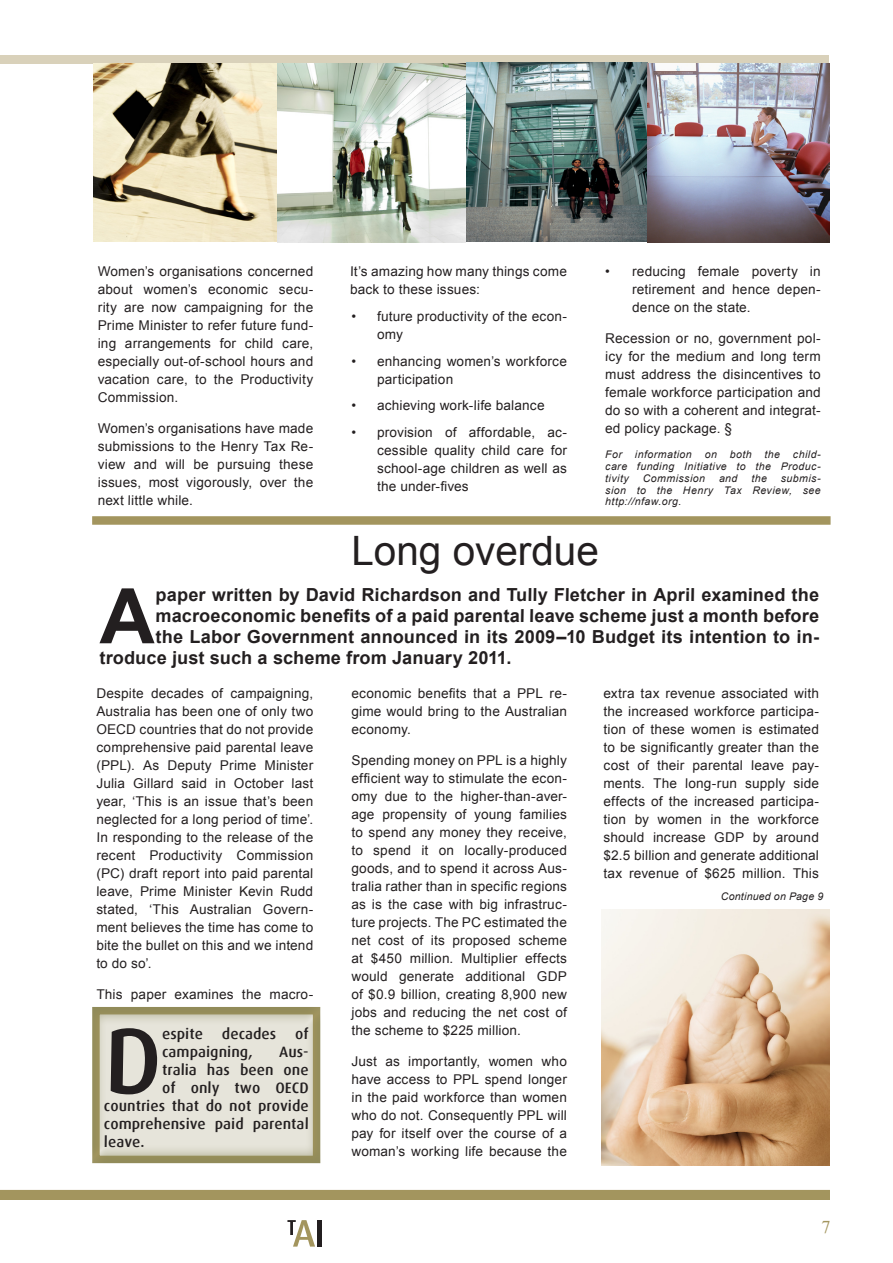
<style>
.page{position:relative;width:893px;height:1263px;background:#fff}
.page>*{position:absolute;margin:0;border:0;box-sizing:border-box;transform-origin:0 0}
.t1{font:500 93.45px "Dax";color:#231f20}
.t2{font:700 76.65px "Arial";color:#231f20}
.t3{font:40.5px "Arial";color:#231f20}
.t4{font:700 18px "Arial";letter-spacing:.01em;color:#231f20}
.t5{font:18px "Times New Roman";color:#a3955e}
.t6{font:500 15px "Dax";color:#231f20}
.t7{font:13.5px/18px "Arial";letter-spacing:.02em;color:#231f20;text-align:justify}
.t8{font:italic 10.5px/12px "Arial";letter-spacing:.045em;color:#231f20;text-align:justify}
.t9{font:italic 10.5px "Arial";letter-spacing:.025em;color:#231f20}
</style>
<div class="page">
<svg style="left:287px;top:1220px;width:28px;height:26px"></svg>
<div style="left:317px;top:1220px;width:5px;height:26px;background:#231f20"></div>
<div style="left:0;top:55px;width:829px;height:9px;background:#d9d1ba"></div>
<div style="left:0;top:1190px;width:830px;height:10px;background:#a3955e"></div>
<div style="left:92px;top:516px;width:739px;height:9px;background:#a3955e;border:2px solid #a3955e"></div>
<img style="left:94px;top:63px;width:735px;height:179px">
<img style="left:601px;top:909px;width:229px;height:256px">
<div style="left:92px;top:1006px;width:235px;height:158px;background:#818053;opacity:.75"></div>
<p class="t7" style="left:98px;top:263px;width:217px">Women’s organisations concerned about women’s economic secu&shy;rity are now campaigning for the Prime Minister to refer future fund&shy;ing arrangements for child care, especially out-of-school hours and vacation care, to the Productivity Commission.</p>
<p class="t7" style="left:98px;top:420px;width:217px">Women’s organisations have made submissions to the Henry Tax Re&shy;view and will be pursuing these issues, most vigorously, over the next little while.</p>
<p class="t7" style="left:350px;top:263px;width:219px">It’s amazing how many things come back to these issues:</p>
<p class="t7" style="left:377px;top:307px;width:192px;text-indent:-26px">• future productivity of the econ&shy;omy</p>
<p class="t7" style="left:377px;top:352px;width:192px;text-indent:-26px">• enhancing women’s workforce participation</p>
<p class="t7" style="left:351px;top:396px;width:195px">• achieving work-life balance</p>
<p class="t7" style="left:377px;top:423px;width:192px;text-indent:-26px">• provision of affordable, ac&shy;cessible quality child care for school-age children as well as the under-fives</p>
<p class="t7" style="left:632px;top:263px;width:190px;text-indent:-27px">• reducing female poverty in retirement and hence depen&shy;dence on the state.</p>
<p class="t7" style="left:605px;top:330px;width:217px">Recession or no, government pol&shy;icy for the medium and long term must address the disincentives to female workforce participation and do so with a coherent and integrat&shy;ed policy package. §</p>
<p class="t8" style="left:605px;top:448px;width:217px">For information on both the child&shy;care funding Initiative to the Produc&shy;tivity</p>
<p class="t8" style="left:643px;top:472px;width:64px">Commission</p>
<p class="t8" style="left:719px;top:472px;width:20px">and</p>
<p class="t8" style="left:751px;top:472px;width:17px">the</p>
<p class="t8" style="left:605px;top:472px;width:217px;text-align:right">submis-<br>sion to the Henry Tax Review, see</p>
<p class="t8" style="left:605px;top:495px;width:78px">http://nfaw.org.</p>
<h3 class="t3" style="left:351px;top:524px;width:249px">Long overdue</h3>
<h2 class="t2" style="left:99px;top:566px;width:57px">A</h2>
<h3 class="t4" style="left:156px;top:583px;width:665px">paper written by David Richardson and Tully Fletcher in April examined the</h3>
<h3 class="t4" style="left:156px;top:604px;width:665px">macroeconomic benefits of a paid parental leave scheme just a month before</h3>
<h3 class="t4" style="left:156px;top:625px;width:665px">the Labor Government announced in its 2009–10 Budget its intention to in-</h3>
<h3 class="t4" style="left:99px;top:646px;width:414px">troduce just such a scheme from January 2011.</h3>
<p class="t7" style="left:351px;top:685px;width:217px">economic benefits that a PPL re&shy;gime would bring to the Australian economy.</p>
<p class="t7" style="left:351px;top:752px;width:217px">Spending money on PPL is a highly efficient way to stimulate the econ&shy;omy due to the higher-than-aver&shy;age propensity of young families to spend any money they receive, to spend it on locally-produced goods, and to spend it across Aus&shy;tralia rather than in specific regions as is the case with big infrastruc&shy;ture projects. The PC estimated the net cost of its proposed scheme at $450 million. Multiplier effects would generate additional GDP of $0.9 billion, creating 8,900 new jobs and reducing the net cost of the scheme to $225 million.</p>
<p class="t7" style="left:351px;top:1052px;width:217px">Just as importantly, women who have access to PPL spend longer in the paid workforce than women who do not. Consequently PPL will pay for itself over the course of a woman’s working life because the</p>
<p class="t7" style="left:96px;top:685px;width:219px">Despite decades of campaigning, Australia has been one of only two OECD countries that do not provide comprehensive paid parental leave (PPL). As Deputy Prime Minister Julia Gillard said in October last year, ‘This is an issue that’s been neglected for a long period of time’.<br>In responding to the release of the recent Productivity Commission (PC) draft report into paid parental leave, Prime Minister Kevin Rudd stated, ‘This Australian Govern&shy;ment believes the time has come to bite the bullet on this and we intend to do so’.</p>
<p class="t7" style="left:96px;top:985px;width:219px">This paper examines the macro-</p>
<p class="t7" style="left:603px;top:685px;width:217px">extra tax revenue associated with the increased workforce participa&shy;tion of these women is estimated to be significantly greater than the cost of their parental leave pay&shy;ments. The long-run supply side effects of the increased participa&shy;tion by women in the workforce should increase GDP by around $2.5 billion and generate additional tax revenue of $625 million. This</p>
<p class="t9" style="left:721px;top:890px;width:104px">Continued on Page 9</p>
<h1 class="t1" style="left:104px;top:1009px;width:61px">D</h1>
<p class="t6" style="left:162px;top:1026px;width:43px">espite</p>
<p class="t6" style="left:222px;top:1026px;width:56px">decades</p>
<p class="t6" style="left:295px;top:1026px;width:15px">of</p>
<p class="t6" style="left:162px;top:1044px;width:92px">campaigning,</p>
<p class="t6" style="left:279px;top:1044px;width:31px">Aus-</p>
<p class="t6" style="left:162px;top:1062px;width:148px">tralia has been one</p>
<p class="t6" style="left:162px;top:1080px;width:148px">of only two OECD</p>
<p class="t6" style="left:104px;top:1098px;width:206px">countries that do not provide</p>
<p class="t6" style="left:104px;top:1116px;width:206px">comprehensive paid parental</p>
<p class="t6" style="left:104px;top:1134px;width:42px">leave.</p>
<h3 class="t5" style="left:821px;top:1214px;width:10px">7</h3>
</div>
